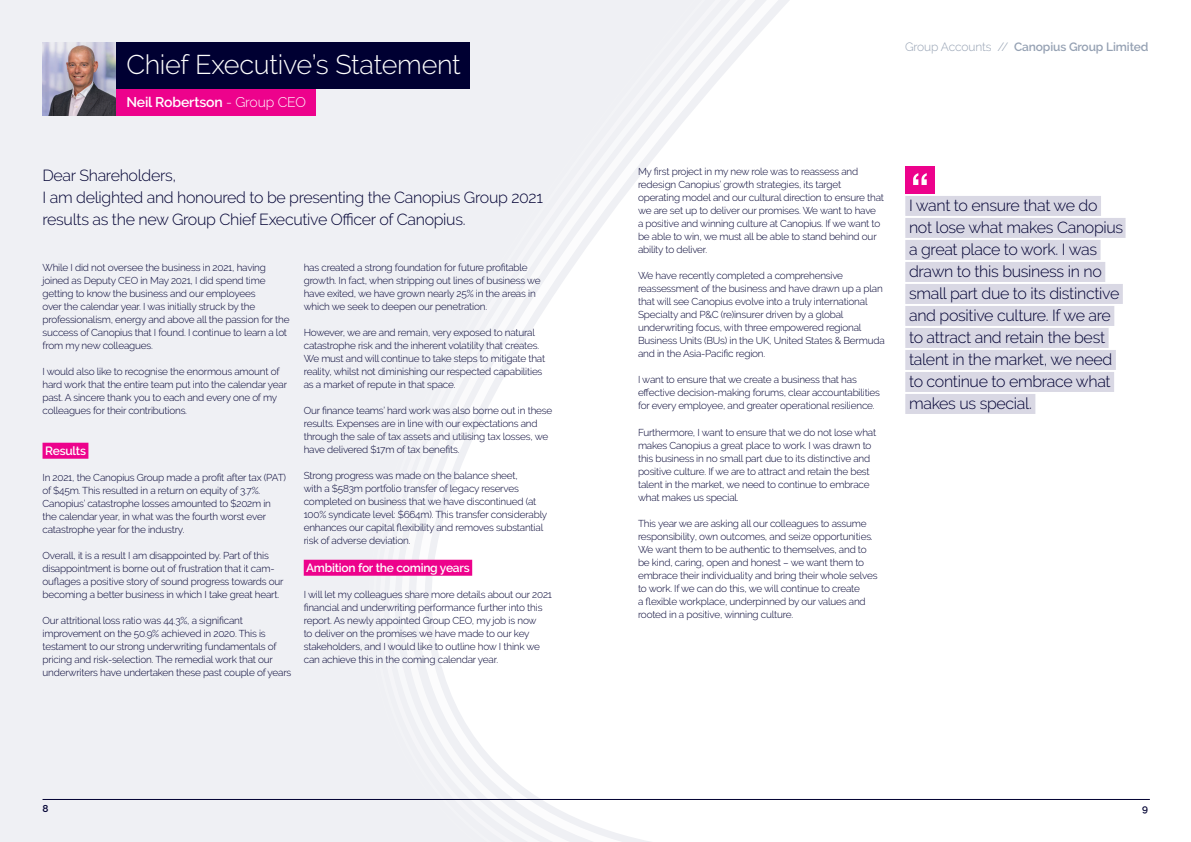
<style>
.page{position:relative;width:1191px;height:842px;background:#fff}
.page>*{position:absolute;margin:0;border:0;box-sizing:border-box;transform-origin:0 0}
.t1{font:300 27px "Raleway";letter-spacing:-.01em;color:#fff}
.Paragraph_Style_with{font:300 16px "Raleway";letter-spacing:-.02em;color:#000032}
.Pull_quote_16_on_22{font:300 16px/22px "Raleway";letter-spacing:-.02em;color:#000032}
.t2{font:600 14px "Raleway";letter-spacing:-.01em;color:#fff}
.t3{font:600 12px "Raleway";letter-spacing:-.01em;color:#95a1b3}
.Canopius_12_13pt_Pin{font:600 12px "Raleway";letter-spacing:-.02em;color:#fff}
.Canopius_Blue_10_13p{font:300 10px/13px "Raleway";letter-spacing:-.02em;color:#000032}
.t4{font:600 10px "Raleway";color:#000032}
.s1{font-weight:300}
</style>
<div class="page">
<div style="left:0;top:0;width:947px;height:842px;background:#eff0f4"></div>
<svg style="left:414px;top:0;width:533px;height:842px;fill:#fff"></svg>
<div style="left:43px;top:443px;width:45px;height:16px;background:#ed028c"></div>
<div style="left:304px;top:560px;width:168px;height:16px;background:#ed028c"></div>
<hr style="left:43px;top:799px;width:1106px;height:1px;background:#000032">
<div style="left:114px;top:43px;width:356px;height:46px;background:#000032"></div>
<div style="left:114px;top:89px;width:202px;height:27px;background:#ed028c"></div>
<img style="left:43px;top:43px;width:73px;height:73px">
<div style="left:905px;top:196px;width:196px;height:20px;background:#d9d8e4"></div>
<div style="left:905px;top:218px;width:220px;height:20px;background:#d9d8e4"></div>
<div style="left:905px;top:240px;width:195px;height:20px;background:#d9d8e4"></div>
<div style="left:905px;top:262px;width:200px;height:20px;background:#d9d8e4"></div>
<div style="left:905px;top:284px;width:217px;height:20px;background:#d9d8e4"></div>
<div style="left:905px;top:306px;width:209px;height:20px;background:#d9d8e4"></div>
<div style="left:905px;top:328px;width:203px;height:20px;background:#d9d8e4"></div>
<div style="left:905px;top:350px;width:210px;height:20px;background:#d9d8e4"></div>
<div style="left:905px;top:372px;width:209px;height:20px;background:#d9d8e4"></div>
<div style="left:905px;top:394px;width:130px;height:20px;background:#d9d8e4"></div>
<div style="left:905px;top:166px;width:29px;height:27px;background:#ed028c"></div>
<svg style="left:913px;top:173px;width:13px;height:12px"></svg>
<p class="t1" style="left:126px;top:49px;width:336px">Chief Executive’s Statement</p>
<p class="t2" style="left:126px;top:94px;width:181px">Neil Robertson <span class="s1">- Group CEO</span></p>
<p class="t3" style="left:905px;top:40px;width:245px"><span class="s1">Group Accounts //</span> Canopius Group Limited</p>
<p class="Canopius_Blue_10_13p" style="left:638px;top:165px;width:247px">My first project in my new role was to reassess and redesign Canopius’ growth strategies, its target operating model and our cultural direction to ensure that we are set up to deliver our promises. We want to have<br>a positive and winning culture at Canopius. If we want to be able to win, we must all be able to stand behind our ability to deliver.</p>
<p class="Canopius_Blue_10_13p" style="left:638px;top:269px;width:248px">We have recently completed a comprehensive reassessment of the business and have drawn up a plan that will see Canopius evolve into a truly international Specialty and P&amp;C (re)insurer driven by a global underwriting focus, with three empowered regional Business Units (BUs) in the UK, United States &amp; Bermuda and in the Asia-Pacific region.</p>
<p class="Canopius_Blue_10_13p" style="left:638px;top:373px;width:243px">I want to ensure that we create a business that has effective decision-making forums, clear accountabilities for every employee, and greater operational resilience.</p>
<p class="Canopius_Blue_10_13p" style="left:638px;top:425px;width:240px">Furthermore, I want to ensure that we do not lose what makes Canopius a great place to work. I was drawn to this business in no small part due to its distinctive and positive culture. If we are to attract and retain the best talent in the market, we need to continue to embrace what makes us special.</p>
<p class="Canopius_Blue_10_13p" style="left:638px;top:516px;width:241px">This year we are asking all our colleagues to assume responsibility, own outcomes, and seize opportunities.<br>We want them to be authentic to themselves, and to be kind, caring, open and honest – we want them to embrace their individuality and bring their whole selves to work. If we can do this, we will continue to create<br>a flexible workplace, underpinned by our values and rooted in a positive, winning culture.</p>
<p class="Pull_quote_16_on_22" style="left:43px;top:164px;width:135px">Dear Shareholders,</p>
<p class="Pull_quote_16_on_22" style="left:43px;top:186px;width:502px">I am delighted and honoured to be presenting the Canopius Group 2021 results as the new Group Chief Executive Officer of Canopius.</p>
<p class="Paragraph_Style_with" style="left:909px;top:196px;width:190px">I want to ensure that we do</p>
<p class="Paragraph_Style_with" style="left:909px;top:218px;width:216px">not lose what makes Canopius</p>
<p class="Paragraph_Style_with" style="left:909px;top:240px;width:189px">a great place to work. I was</p>
<p class="Paragraph_Style_with" style="left:909px;top:262px;width:194px">drawn to this business in no</p>
<p class="Paragraph_Style_with" style="left:909px;top:284px;width:212px">small part due to its distinctive</p>
<p class="Paragraph_Style_with" style="left:909px;top:306px;width:203px">and positive culture. If we are</p>
<p class="Paragraph_Style_with" style="left:909px;top:328px;width:198px">to attract and retain the best</p>
<p class="Paragraph_Style_with" style="left:909px;top:350px;width:205px">talent in the market, we need</p>
<p class="Paragraph_Style_with" style="left:909px;top:372px;width:203px">to continue to embrace what</p>
<p class="Paragraph_Style_with" style="left:909px;top:394px;width:124px">makes us special.</p>
<p class="Canopius_Blue_10_13p" style="left:304px;top:261px;width:238px">has created a strong foundation for future profitable growth. In fact, when stripping out lines of business we have exited, we have grown nearly 25% in the areas in which we seek to deepen our penetration.</p>
<p class="Canopius_Blue_10_13p" style="left:304px;top:326px;width:243px">However, we are and remain, very exposed to natural catastrophe risk and the inherent volatility that creates.<br>We must and will continue to take steps to mitigate that reality, whilst not diminishing our respected capabilities as a market of repute in that space.</p>
<p class="Canopius_Blue_10_13p" style="left:304px;top:404px;width:250px">Our finance teams’ hard work was also borne out in these results. Expenses are in line with our expectations and through the sale of tax assets and utilising tax losses, we have delivered $17m of tax benefits.</p>
<p class="Canopius_Blue_10_13p" style="left:304px;top:469px;width:245px">Strong progress was made on the balance sheet,<br>with a $583m portfolio transfer of legacy reserves completed on business that we have discontinued (at 100% syndicate level: $664m). This transfer considerably enhances our capital flexibility and removes substantial risk of adverse deviation.</p>
<p class="Canopius_12_13pt_Pin" style="left:306px;top:561px;width:165px">Ambition for the coming years</p>
<p class="Canopius_Blue_10_13p" style="left:304px;top:588px;width:250px">I will let my colleagues share more details about our 2021 financial and underwriting performance further into this report. As newly appointed Group CEO, my job is now<br>to deliver on the promises we have made to our key stakeholders, and I would like to outline how I think we can achieve this in the coming calendar year.</p>
<p class="Canopius_Blue_10_13p" style="left:43px;top:261px;width:248px">While I did not oversee the business in 2021, having joined as Deputy CEO in May 2021, I did spend time getting to know the business and our employees<br>over the calendar year. I was initially struck by the professionalism, energy and above all the passion for the success of Canopius that I found. I continue to learn a lot from my new colleagues.</p>
<p class="Canopius_Blue_10_13p" style="left:43px;top:365px;width:246px">I would also like to recognise the enormous amount of hard work that the entire team put into the calendar year past. A sincere thank you to each and every one of my colleagues for their contributions.</p>
<p class="Canopius_12_13pt_Pin" style="left:45px;top:444px;width:42px">Results</p>
<p class="Canopius_Blue_10_13p" style="left:43px;top:471px;width:245px">In 2021, the Canopius Group made a profit after tax (PAT) of $45m. This resulted in a return on equity of 3.7%.</p>
<p class="Canopius_Blue_10_13p" style="left:43px;top:497px;width:230px">Canopius’ catastrophe losses amounted to $202m in the calendar year, in what was the fourth worst ever catastrophe year for the industry.</p>
<p class="Canopius_Blue_10_13p" style="left:43px;top:549px;width:242px">Overall, it is a result I am disappointed by. Part of this disappointment is borne out of frustration that it cam&shy;ouflages a positive story of sound progress towards our becoming a better business in which I take great heart.</p>
<p class="Canopius_Blue_10_13p" style="left:43px;top:614px;width:250px">Our attritional loss ratio was 44.3%, a significant improvement on the 50.9% achieved in 2020. This is testament to our strong underwriting fundamentals of pricing and risk-selection. The remedial work that our underwriters have undertaken these past couple of years</p>
<p class="t4" style="left:43px;top:803px;width:8px">8</p>
<p class="t4" style="left:1142px;top:803px;width:7px">9</p>
</div>
